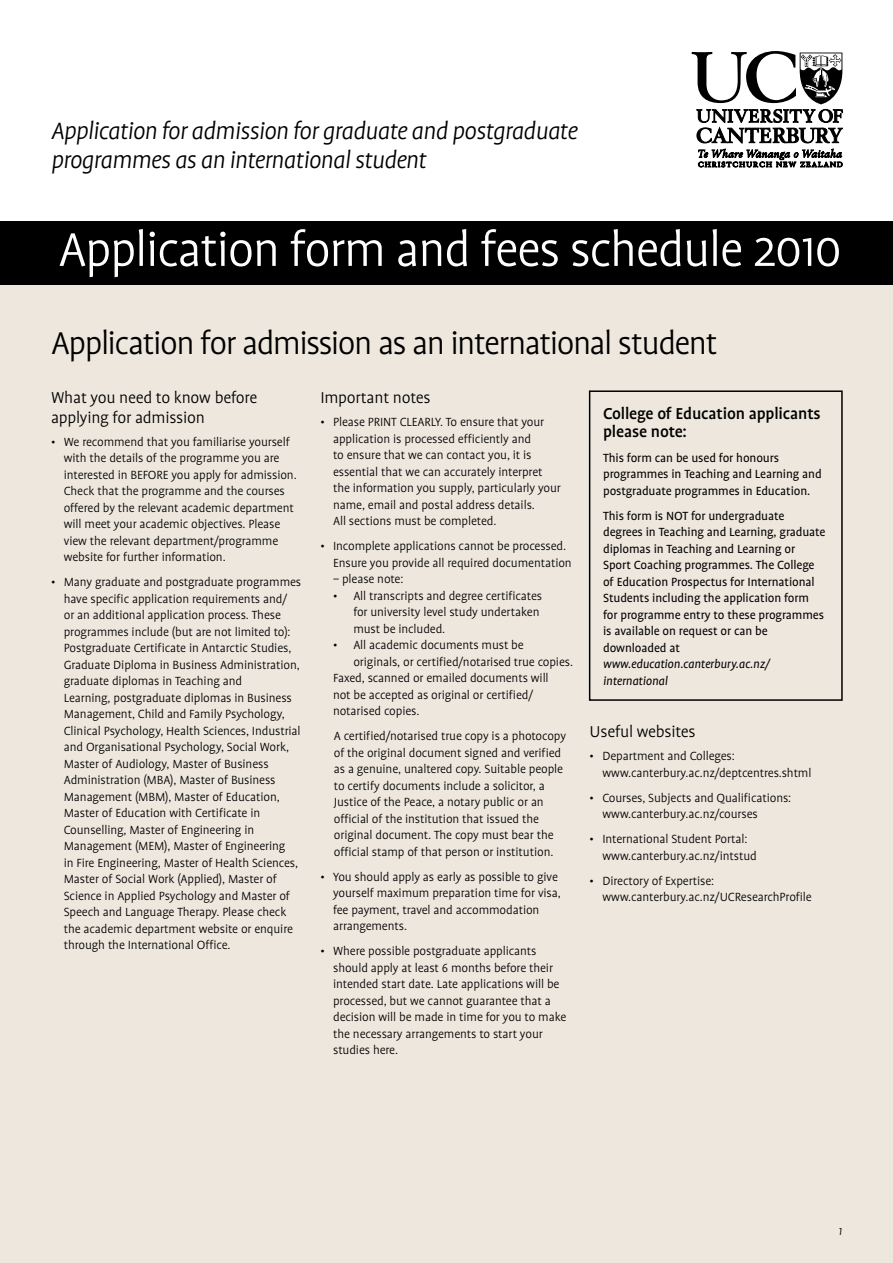
<style>
.page{position:relative;width:893px;height:1263px;background:#fff}
.page>*{position:absolute;margin:0;border:0;box-sizing:border-box;transform-origin:0 0}
.t1{font:300 54px "Profile Maori";letter-spacing:-.03em;color:#fff}
.t2{font:300 36px "Profile";letter-spacing:-.045em;color:#000}
.t3{font:italic 300 27px/28.5px "Profile";letter-spacing:-.03em;color:#000}
.t4{font:300 18px/19.5px "Profile";letter-spacing:-.015em;color:#000}
.t5{font:500 18px/18px "Profile";letter-spacing:-.01em;color:#000}
.t6{font:300 13.5px/16.5px "Profile";letter-spacing:-.01em;color:#000}
.t7{font:13.5px/16.5px "Profile";letter-spacing:-.01em;color:#000}
.t8{font:italic 13.5px/16.5px "Profile";letter-spacing:-.01em;color:#000}
.t9{font:italic 300 13.5px "Profile Maori";color:#000}
</style>
<div class="page">
<svg style="left:692px;top:51px;width:151px;height:116px"></svg>
<div style="left:0;top:221px;width:893px;height:77px;background:#000"></div>
<div style="left:0;top:286px;width:893px;height:977px;background:#ede7dd"></div>
<div style="left:589px;top:390px;width:254px;height:311px;border:2px solid #000"></div>
<h3 class="t3" style="left:51px;top:117px;width:528px">Application for admission for graduate and postgraduate programmes as an international student</h3>
<h1 class="t1" style="left:58px;top:222px;width:785px">Application form and fees schedule 2010</h1>
<h2 class="t2" style="left:51px;top:325px;width:668px">Application for admission as an international student</h2>
<h3 class="t4" style="left:51px;top:388px;width:208px">What you need to know before applying for admission</h3>
<p class="t6" style="left:64px;top:433px;width:234px;text-indent:-13px">• We recommend that you familiarise yourself with the details of the programme you are interested in BEFORE you apply for admission.<br>Check that the programme and the courses offered by the relevant academic department will meet your academic objectives. Please view the relevant department/programme website for further information.</p>
<p class="t6" style="left:64px;top:574px;width:239px;text-indent:-13px">• Many graduate and postgraduate programmes have specific application requirements and/ or an additional application process. These programmes include (but are not limited to):<br>Postgraduate Certificate in Antarctic Studies, Graduate Diploma in Business Administration, graduate diplomas in Teaching and<br>Learning, postgraduate diplomas in Business Management, Child and Family Psychology, Clinical Psychology, Health Sciences, Industrial and Organisational Psychology, Social Work, Master of Audiology, Master of Business Administration (MBA), Master of Business Management (MBM), Master of Education, Master of Education with Certificate in Counselling, Master of Engineering in Management (MEM), Master of Engineering<br>in Fire Engineering, Master of Health Sciences, Master of Social Work (Applied), Master of Science in Applied Psychology and Master of Speech and Language Therapy. Please check the academic department website or enquire through the International Office.</p>
<h3 class="t4" style="left:320px;top:388px;width:112px">Important notes</h3>
<p class="t6" style="left:333px;top:414px;width:229px;text-indent:-13px">• Please PRINT CLEARLY. To ensure that your application is processed efficiently and<br>to ensure that we can contact you, it is essential that we can accurately interpret the information you supply, particularly your name, email and postal address details.<br>All sections must be completed.</p>
<p class="t6" style="left:333px;top:538px;width:240px;text-indent:-13px">• Incomplete applications cannot be processed.<br>Ensure you provide all required documentation</p>
<p class="t6" style="left:333px;top:571px;width:72px">– please note:</p>
<p class="t6" style="left:353px;top:587px;width:190px;text-indent:-20px">• All transcripts and degree certificates for university level study undertaken must be included.</p>
<p class="t6" style="left:333px;top:637px;width:192px">• All academic documents must be</p>
<p class="t6" style="left:353px;top:653px;width:221px">originals, or certified/notarised true copies.</p>
<p class="t6" style="left:333px;top:670px;width:217px">Faxed, scanned or emailed documents will</p>
<p class="t6" style="left:333px;top:686px;width:202px">not be accepted as original or certified/</p>
<p class="t6" style="left:333px;top:703px;width:88px">notarised copies.</p>
<p class="t6" style="left:334px;top:728px;width:234px">A certified/notarised true copy is a photocopy of the original document signed and verified as a genuine, unaltered copy. Suitable people to certify documents include a solicitor, a Justice of the Peace, a notary public or an official of the institution that issued the original document. The copy must bear the official stamp of that person or institution.</p>
<p class="t6" style="left:333px;top:868px;width:229px;text-indent:-13px">• You should apply as early as possible to give yourself maximum preparation time for visa, fee payment, travel and accommodation arrangements.</p>
<p class="t6" style="left:333px;top:943px;width:235px;text-indent:-13px">• Where possible postgraduate applicants should apply at least 6 months before their intended start date. Late applications will be processed, but we cannot guarantee that a decision will be made in time for you to make the necessary arrangements to start your studies here.</p>
<h3 class="t5" style="left:603px;top:404px;width:219px">College of Education applicants please note:</h3>
<p class="t7" style="left:603px;top:449px;width:220px">This form can be used for honours programmes in Teaching and Learning and postgraduate programmes in Education.</p>
<p class="t7" style="left:603px;top:507px;width:224px">This form is NOT for undergraduate degrees in Teaching and Learning, graduate diplomas in Teaching and Learning or Sport Coaching programmes. The College of Education Prospectus for International Students including the application form for programme entry to these programmes is available on request or can be downloaded at</p>
<p class="t8" style="left:603px;top:656px;width:168px">www.education.canterbury.ac.nz/ international</p>
<h3 class="t4" style="left:590px;top:722px;width:108px">Useful websites</h3>
<p class="t6" style="left:602px;top:748px;width:211px;text-indent:-13px">• Department and Colleges: www.canterbury.ac.nz/deptcentres.shtml</p>
<p class="t6" style="left:602px;top:790px;width:190px;text-indent:-13px">• Courses, Subjects and Qualifications: www.canterbury.ac.nz/courses</p>
<p class="t6" style="left:602px;top:831px;width:156px;text-indent:-13px">• International Student Portal: www.canterbury.ac.nz/intstud</p>
<p class="t6" style="left:602px;top:873px;width:211px;text-indent:-13px">• Directory of Expertise: www.canterbury.ac.nz/UCResearchProfile</p>
<p class="t9" style="left:838px;top:1223px;width:5px">1</p>
</div>
